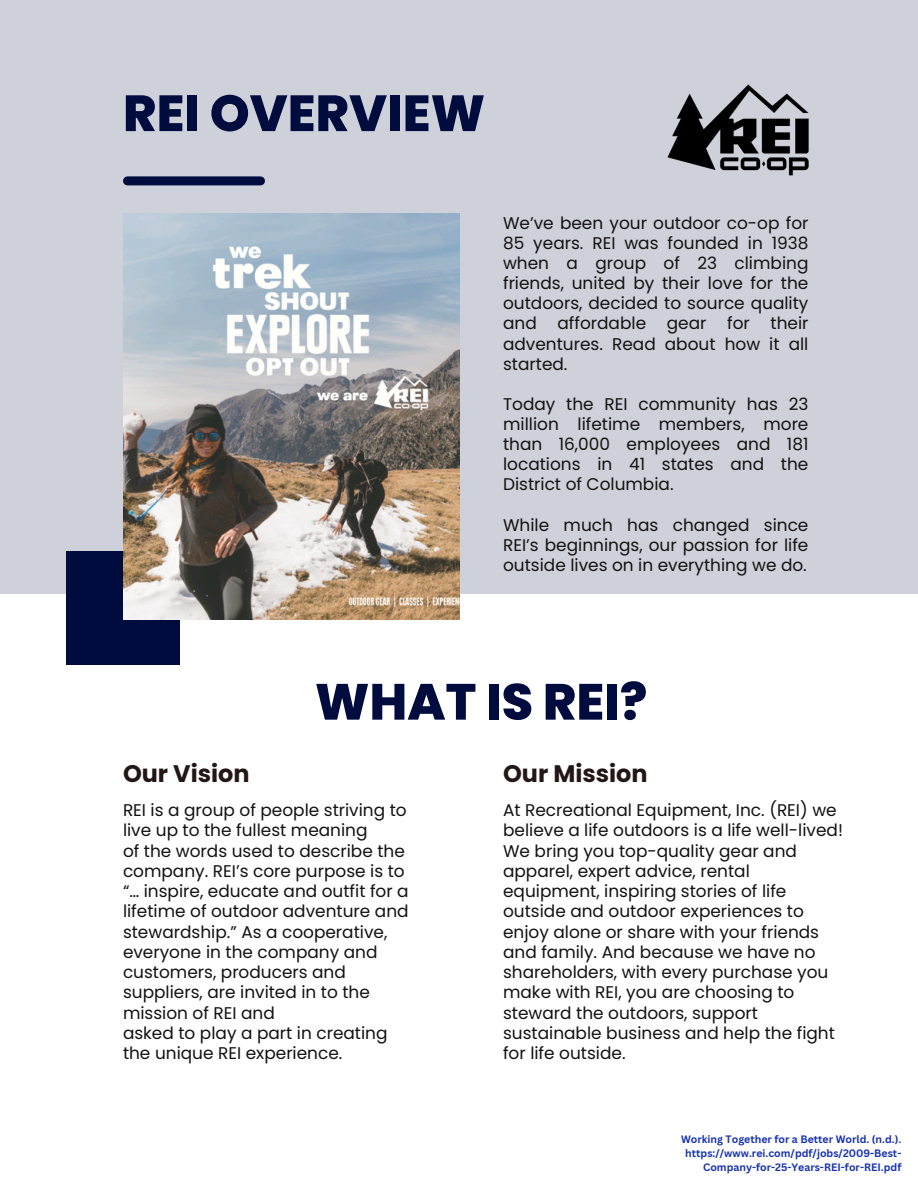
<style>
.page{position:relative;width:918px;height:1188px;background:#fff}
.page>*{position:absolute;margin:0;border:0;box-sizing:border-box;transform-origin:0 0}
.t1{font:800 50.85px "Poppins";color:#000b3e}
.t2{font:700 24px "Poppins";color:#231616}
.t3{font:16.95px/20.2px "Poppins";color:#121212;text-align:justify}
.t4{font:700 10.5px/14px "Canva Sans";color:#1833af;text-align:right}
</style>
<div class="page">
<div style="left:0;top:0;width:918px;height:594px;background:#cfd1da"></div>
<div style="left:66px;top:551px;width:114px;height:114px;background:#000b3e"></div>
<img style="left:123px;top:213px;width:336px;height:406px">
<div style="left:128px;top:176px;width:133px;height:9px;background:#000b3e"></div>
<img style="left:668px;top:84px;width:140px;height:91px">
<p class="t1" style="left:123px;top:78px;width:364px">REI OVERVIEW</p>
<h3 class="t3" style="left:503px;top:213px;width:307px">We’ve been your outdoor co-op for 85 years. REI was founded in 1938 when a group of 23 climbing friends, united by their love for the outdoors, decided to source quality and affordable gear for their adventures. Read about how it all started.</h3>
<h3 class="t3" style="left:503px;top:394px;width:307px">Today the REI community has 23 million lifetime members, more than 16,000 employees and 181 locations in 41 states and the District of Columbia.</h3>
<h1 class="t3" style="left:503px;top:515px;width:307px">While much has changed since REI’s beginnings, our passion for life outside lives on in everything we do.</h1>
<h3 class="t1" style="left:315px;top:666px;width:334px">WHAT IS REI?</h3>
<h3 class="t2" style="left:123px;top:757px;width:128px">Our Vision</h3>
<h2 class="t2" style="left:503px;top:757px;width:146px">Our Mission</h2>
<h3 class="t3" style="left:503px;top:800px;width:341px;text-align:left">At Recreational Equipment, Inc. (REI) we believe a life outdoors is a life well-lived!<br>We bring you top-quality gear and apparel, expert advice, rental equipment, inspiring stories of life outside and outdoor experiences to enjoy alone or share with your friends and family. And because we have no shareholders, with every purchase you make with REI, you are choosing to steward the outdoors, support sustainable business and help the fight for life outside.</h3>
<h2 class="t3" style="left:123px;top:800px;width:287px;text-align:left">REI is a group of people striving to live up to the fullest meaning<br>of the words used to describe the company. REI’s core purpose is to “… inspire, educate and outfit for a lifetime of outdoor adventure and stewardship.” As a cooperative, everyone in the company and customers, producers and suppliers, are invited in to the mission of REI and<br>asked to play a part in creating the unique REI experience.</h2>
<p class="t4" style="left:681px;top:1132px;width:222px">Working Together for a Better World. (n.d.). https://www.rei.com/pdf/jobs/2009-Best-<br>Company-for-25-Years-REI-for-REI.pdf</p>
</div>
